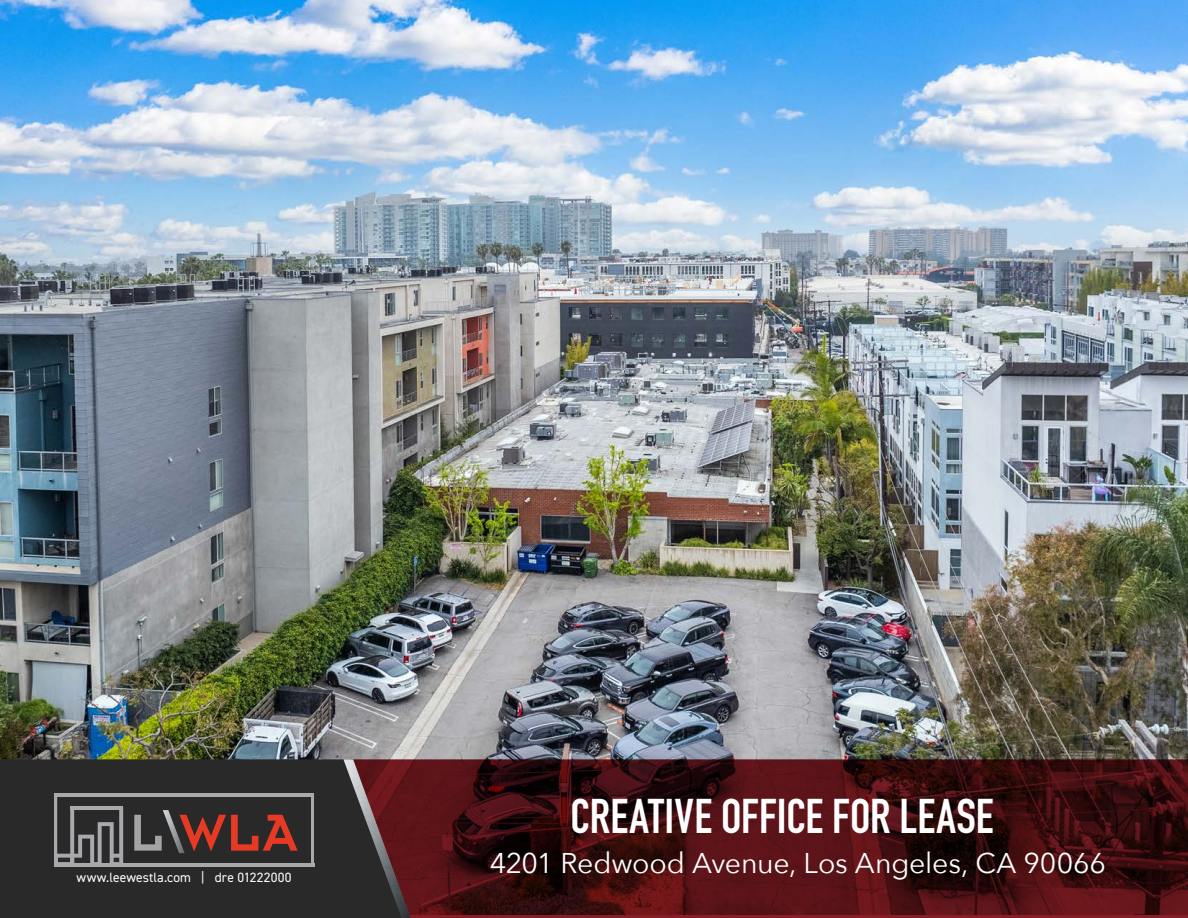
<style>
.page{position:relative;width:1188px;height:918px;background:#fff}
.page>*{position:absolute;margin:0;border:0;box-sizing:border-box;transform-origin:0 0}
.t1{font:700 48px "DIN Condensed";letter-spacing:.005em;color:#fff}
.t2{font:28.5px "Avenir Next";letter-spacing:-.01em;color:#fff}
.Stats_-_Body{font:13.5px "DIN2014";letter-spacing:.01em;color:#fff}
</style>
<div class="page">
<img style="left:0;top:0;width:1188px;height:759px">
<svg style="left:411px;top:759px;width:777px;height:159px;background:#430e11"></svg>
<div style="left:0;top:759px;width:343px;height:159px;background:#292929"></div>
<img style="left:343px;top:759px;width:68px;height:159px">
<svg style="left:134px;top:815px;width:28px;height:36px"></svg>
<svg style="left:185px;top:815px;width:113px;height:36px;background:#722f27"></svg>
<img style="left:163px;top:810px;width:22px;height:43px">
<svg style="left:57px;top:807px;width:66px;height:56px;background:#525254"></svg>
<hr style="left:70px;top:806px;width:53px;height:3px;background:#a8a9ad">
<hr style="left:54px;top:863px;width:260px;height:3px;background:#a8a9ad">
<hr style="left:54px;top:793px;width:260px;height:3px;background:#a8a9ad">
<hr style="left:311px;top:794px;width:3px;height:72px;background:#a8a9ad">
<hr style="left:54px;top:793px;width:3px;height:73px;background:#a8a9ad">
<p class="Stats_-_Body" style="left:76px;top:869px;width:217px">www.leewestla.com | dre 01222000</p>
<p class="t1" style="left:571px;top:784px;width:425px">CREATIVE OFFICE FOR LEASE</p>
<p class="t2" style="left:490px;top:840px;width:617px">4201 Redwood Avenue, Los Angeles, CA 90066</p>
</div>
